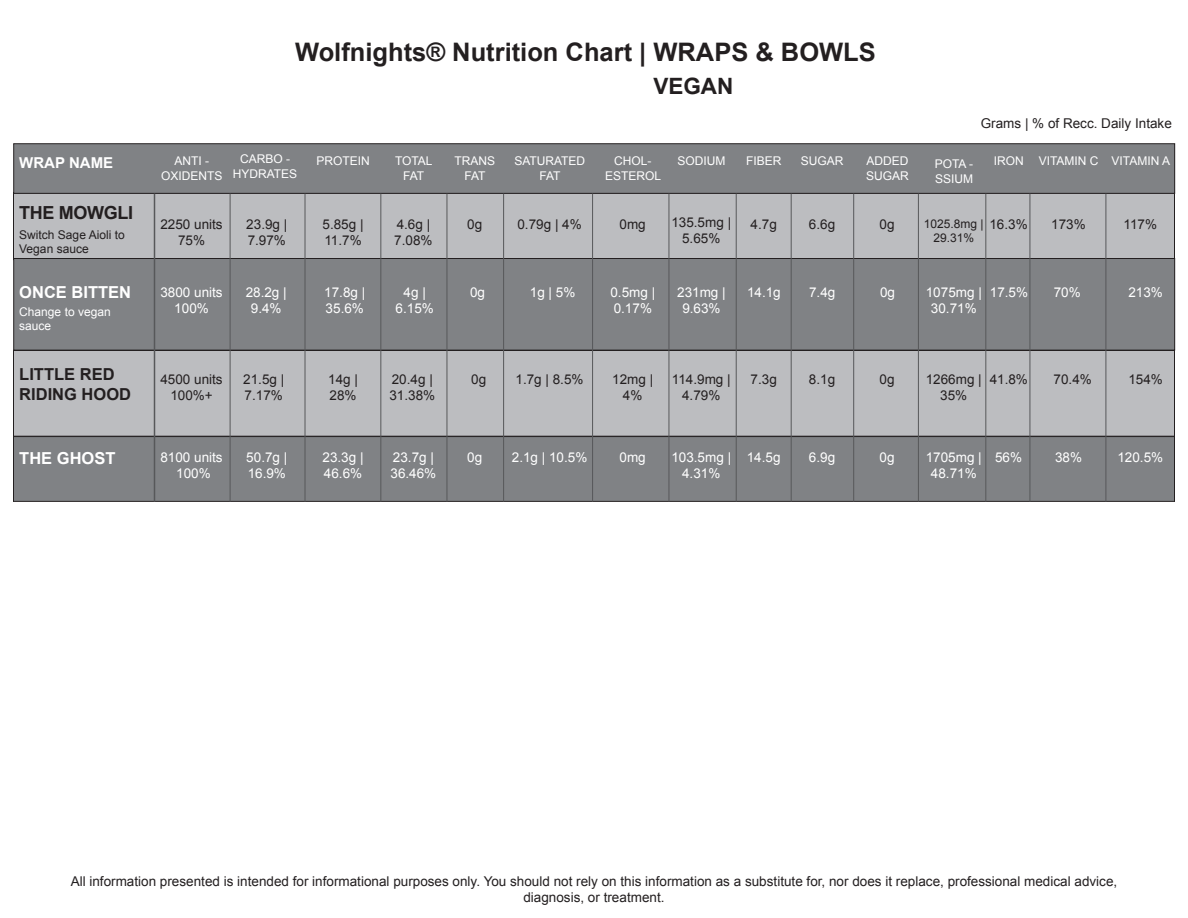
<style>
.page{position:relative;width:1188px;height:918px;background:#fff}
.page>*{position:absolute;margin:0;border:0;box-sizing:border-box;transform-origin:0 0}
.t1{font:700 25.5px "Arial";color:#231f20}
.t2{font:700 22.5px "Arial";color:#231f20}
.t3{font:700 18px "Arial";letter-spacing:-.02em;color:#231f20}
.t4{font:700 16.5px "Arial";color:#231f20}
.t5{font:700 16.5px "Arial";color:#fff}
.t6{font:700 15px "Arial";color:#fff}
.t7{font:13.5px/16.2px "Arial";color:#231f20;text-align:center}
.t8{font:13.5px/16.2px "Arial";color:#fff;text-align:center}
.t9{font:12px/14.4px "Arial";color:#fff;text-align:center}
.t10{font:12px/14.4px "Arial";color:#231f20;text-align:center}
.t11{font:12px/14.4px "Arial";letter-spacing:-.035em;color:#fff;text-align:center}
</style>
<div class="page">
<div style="left:14px;top:192px;width:1160px;height:68px;background:#bcbdc0"></div>
<div style="left:14px;top:144px;width:1161px;height:49px;background:#808285"></div>
<div style="left:14px;top:144px;width:1161px;height:50px;border:1px solid #231f20"></div>
<div style="left:14px;top:259px;width:1161px;height:91px;background:#808285"></div>
<div style="left:14px;top:258px;width:1161px;height:92px;border:1px solid #231f20"></div>
<div style="left:14px;top:350px;width:1160px;height:86px;background:#bcbdc0"></div>
<div style="left:13px;top:350px;width:1162px;height:86px;border:1px solid #231f20"></div>
<div style="left:14px;top:437px;width:1160px;height:64px;background:#808285"></div>
<div style="left:13px;top:436px;width:1162px;height:66px;border:1px solid #231f20"></div>
<hr style="left:154px;top:194px;width:1px;height:308px;background:#57585a">
<hr style="left:230px;top:194px;width:1px;height:308px;background:#57585a">
<hr style="left:305px;top:194px;width:1px;height:308px;background:#57585a">
<hr style="left:380px;top:194px;width:1px;height:308px;background:#57585a">
<hr style="left:447px;top:194px;width:1px;height:308px;background:#57585a">
<hr style="left:503px;top:194px;width:1px;height:308px;background:#57585a">
<hr style="left:592px;top:194px;width:1px;height:308px;background:#57585a">
<hr style="left:669px;top:194px;width:1px;height:308px;background:#57585a">
<hr style="left:736px;top:194px;width:1px;height:308px;background:#57585a">
<hr style="left:791px;top:194px;width:1px;height:308px;background:#57585a">
<hr style="left:853px;top:194px;width:1px;height:308px;background:#57585a">
<hr style="left:918px;top:194px;width:1px;height:308px;background:#57585a">
<hr style="left:985px;top:194px;width:1px;height:308px;background:#57585a">
<hr style="left:1030px;top:194px;width:1px;height:308px;background:#57585a">
<hr style="left:1106px;top:194px;width:1px;height:308px;background:#57585a">
<p class="t1" style="left:295px;top:35px;width:582px">Wolfnights® Nutrition Chart | WRAPS &amp; BOWLS</p>
<p class="t6" style="left:19px;top:152px;width:95px">WRAP NAME</p>
<p class="t9" style="left:161px;top:154px;width:63px">ANTI -<br>OXIDENTS</p>
<p class="t2" style="left:653px;top:71px;width:82px">VEGAN</p>
<p class="t7" style="left:981px;top:115px;width:193px">Grams | % of Recc. Daily Intake</p>
<p class="t9" style="left:233px;top:152px;width:66px">CARBO -<br>HYDRATES</p>
<p class="t9" style="left:514px;top:154px;width:72px">SATURATED</p>
<p class="t9" style="left:801px;top:154px;width:44px">SUGAR</p>
<p class="t9" style="left:317px;top:154px;width:55px">PROTEIN</p>
<p class="t9" style="left:614px;top:154px;width:39px">CHOL-</p>
<p class="t9" style="left:677px;top:154px;width:49px">SODIUM</p>
<p class="t9" style="left:1039px;top:154px;width:61px">VITAMIN C</p>
<p class="t9" style="left:1112px;top:154px;width:60px">VITAMIN A</p>
<p class="t9" style="left:605px;top:169px;width:58px">ESTEROL</p>
<p class="t11" style="left:395px;top:154px;width:39px">TOTAL<br>FAT</p>
<p class="t9" style="left:935px;top:157px;width:40px;text-align:left">POTA -<br>SSIUM</p>
<p class="t9" style="left:455px;top:154px;width:42px">TRANS<br>FAT</p>
<p class="t9" style="left:746px;top:154px;width:37px">FIBER</p>
<p class="t9" style="left:866px;top:154px;width:43px">ADDED</p>
<p class="t9" style="left:994px;top:154px;width:31px">IRON</p>
<p class="t9" style="left:866px;top:169px;width:44px">SUGAR</p>
<p class="t9" style="left:539px;top:169px;width:23px">FAT</p>
<p class="t3" style="left:19px;top:201px;width:115px">THE MOWGLI</p>
<p class="t10" style="left:19px;top:227px;width:107px;text-align:left">Switch Sage Aioli to<br>Vegan sauce</p>
<p class="t7" style="left:160px;top:216px;width:64px">2250 units<br>75%</p>
<p class="t7" style="left:517px;top:216px;width:66px">0.79g | 4%</p>
<p class="t7" style="left:671px;top:214px;width:61px">135.5mg |<br>5.65%</p>
<p class="t10" style="left:924px;top:216px;width:61px">1025.8mg |<br>29.31%</p>
<p class="t7" style="left:246px;top:216px;width:43px;text-align:left">23.9g |<br>7.97%</p>
<p class="t7" style="left:323px;top:216px;width:43px;text-align:left">5.85g |<br>11.7%</p>
<p class="t7" style="left:467px;top:216px;width:17px">0g</p>
<p class="t7" style="left:620px;top:216px;width:28px">0mg</p>
<p class="t7" style="left:751px;top:216px;width:28px">4.7g</p>
<p class="t7" style="left:397px;top:216px;width:35px">4.6g |</p>
<p class="t7" style="left:809px;top:216px;width:28px">6.6g</p>
<p class="t7" style="left:880px;top:216px;width:17px">0g</p>
<p class="t7" style="left:989px;top:216px;width:40px">16.3%</p>
<p class="t7" style="left:1051px;top:216px;width:36px">173%</p>
<p class="t7" style="left:1124px;top:216px;width:35px">117%</p>
<p class="t7" style="left:394px;top:232px;width:40px">7.08%</p>
<p class="t5" style="left:19px;top:281px;width:113px">ONCE BITTEN</p>
<p class="t8" style="left:747px;top:284px;width:35px">14.1g</p>
<p class="t9" style="left:19px;top:305px;width:93px;text-align:left">Change to vegan sauce</p>
<p class="t8" style="left:246px;top:284px;width:43px">28.2g |<br>9.4%</p>
<p class="t8" style="left:530px;top:284px;width:47px">1g | 5%</p>
<p class="t8" style="left:677px;top:284px;width:50px">231mg |<br>9.63%</p>
<p class="t8" style="left:926px;top:284px;width:58px">1075mg |<br>30.71%</p>
<p class="t8" style="left:324px;top:284px;width:43px;text-align:left">17.8g |<br>35.6%</p>
<p class="t8" style="left:470px;top:284px;width:17px">0g</p>
<p class="t8" style="left:610px;top:284px;width:46px;text-align:left">0.5mg |<br>0.17%</p>
<p class="t8" style="left:404px;top:284px;width:24px">4g |</p>
<p class="t8" style="left:809px;top:284px;width:28px">7.4g</p>
<p class="t8" style="left:880px;top:284px;width:17px">0g</p>
<p class="t8" style="left:990px;top:284px;width:40px">17.5%</p>
<p class="t8" style="left:1054px;top:284px;width:29px">70%</p>
<p class="t8" style="left:1128px;top:284px;width:36px">213%</p>
<p class="t8" style="left:396px;top:301px;width:40px">6.15%</p>
<p class="t8" style="left:160px;top:284px;width:64px">3800 units<br>100%</p>
<p class="t4" style="left:19px;top:364px;width:97px">LITTLE RED</p>
<p class="t4" style="left:19px;top:383px;width:113px">RIDING HOOD</p>
<p class="t7" style="left:160px;top:371px;width:64px">4500 units<br>100%+</p>
<p class="t7" style="left:243px;top:371px;width:43px;text-align:left">21.5g |<br>7.17%</p>
<p class="t7" style="left:516px;top:371px;width:70px">1.7g | 8.5%</p>
<p class="t7" style="left:672px;top:371px;width:60px">114.9mg |<br>4.79%</p>
<p class="t7" style="left:926px;top:371px;width:58px">1266mg |<br>35%</p>
<p class="t7" style="left:328px;top:371px;width:31px;text-align:left">14g |<br>28%</p>
<p class="t7" style="left:471px;top:371px;width:17px">0g</p>
<p class="t7" style="left:612px;top:371px;width:43px">12mg |<br>4%</p>
<p class="t7" style="left:392px;top:371px;width:43px">20.4g |</p>
<p class="t7" style="left:809px;top:371px;width:28px">8.1g</p>
<p class="t7" style="left:880px;top:371px;width:17px">0g</p>
<p class="t7" style="left:990px;top:371px;width:40px">41.8%</p>
<p class="t7" style="left:1054px;top:371px;width:40px">70.4%</p>
<p class="t7" style="left:1128px;top:371px;width:36px">154%</p>
<p class="t7" style="left:389px;top:388px;width:47px">31.38%</p>
<p class="t7" style="left:751px;top:371px;width:28px">7.3g</p>
<p class="t8" style="left:160px;top:449px;width:64px">8100 units<br>100%</p>
<p class="t8" style="left:246px;top:449px;width:43px;text-align:left">50.7g |<br>16.9%</p>
<p class="t8" style="left:512px;top:449px;width:77px">2.1g | 10.5%</p>
<p class="t8" style="left:671px;top:449px;width:61px">103.5mg |<br>4.31%</p>
<p class="t8" style="left:926px;top:449px;width:58px">1705mg |<br>48.71%</p>
<p class="t8" style="left:323px;top:449px;width:43px;text-align:left">23.3g |<br>46.6%</p>
<p class="t8" style="left:393px;top:449px;width:43px">23.7g |</p>
<p class="t8" style="left:809px;top:449px;width:28px">6.9g</p>
<p class="t8" style="left:880px;top:449px;width:17px">0g</p>
<p class="t8" style="left:995px;top:449px;width:29px">56%</p>
<p class="t8" style="left:1055px;top:449px;width:29px">38%</p>
<p class="t8" style="left:1117px;top:449px;width:47px">120.5%</p>
<p class="t8" style="left:391px;top:465px;width:47px">36.46%</p>
<p class="t5" style="left:19px;top:447px;width:98px">THE GHOST</p>
<p class="t8" style="left:467px;top:449px;width:17px">0g</p>
<p class="t8" style="left:620px;top:449px;width:28px">0mg</p>
<p class="t8" style="left:747px;top:449px;width:35px">14.5g</p>
<p class="t7" style="left:71px;top:873px;width:1048px">All information presented is intended for informational purposes only. You should not rely on this information as a substitute for, nor does it replace, professional medical advice, diagnosis, or treatment.</p>
</div>
